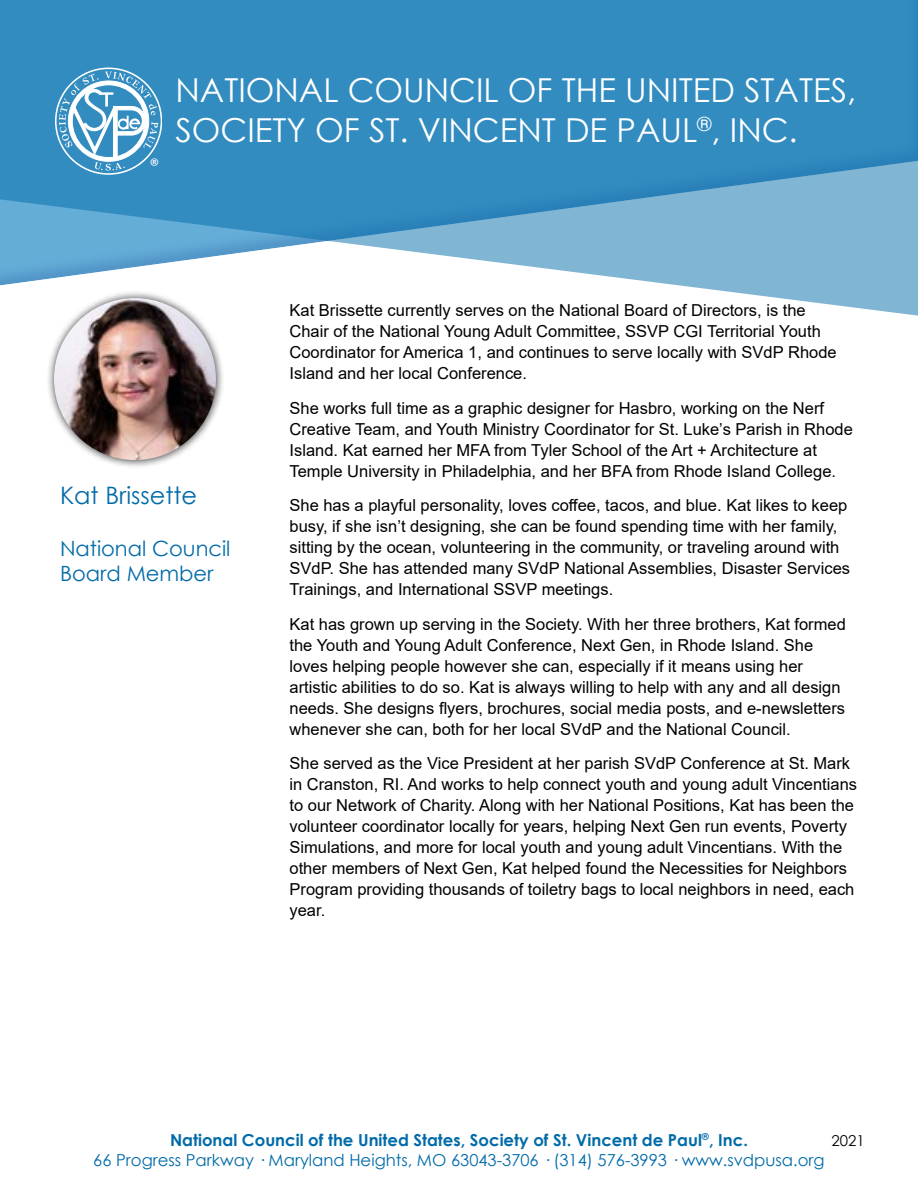
<style>
.page{position:relative;width:918px;height:1188px;background:#fff}
.page>*{position:absolute;margin:0;border:0;box-sizing:border-box;transform-origin:0 0}
.t1{font:33px/39.6px "Century Gothic";color:#fff}
.t2{font:24px "Century Gothic";color:#006ba8}
.t3{font:21px/25.2px "Century Gothic";color:#006ba8}
.t4{font:19.8px "Calibri";color:#fff}
.t5{font:16.5px/21px "Arial";color:#000}
.t6{font:16.5px/19.8px "Century Gothic";color:#006ba8;text-align:center}
.t7{font:15px "Century Gothic";color:#000}
.s1{font-weight:700}
</style>
<div class="page">
<svg style="left:0;top:0;width:918px;height:316px;background:#5ba2cb"></svg>
<svg style="left:55px;top:68px;width:107px;height:107px"></svg>
<div style="left:46px;top:290px;width:179px;height:179px;background:#000;opacity:.75"></div>
<img style="left:54px;top:298px;width:162px;height:162px;border-radius:81px">
<p class="t4" style="left:149px;top:152px;width:12px">®</p>
<h1 class="t1" style="left:176px;top:70px;width:682px">NATIONAL COUNCIL OF THE UNITED STATES,<br>SOCIETY OF ST. VINCENT DE PAUL<sup>®</sup>, INC.</h1>
<h2 class="t2" style="left:60px;top:479px;width:139px">Kat Brissette</h2>
<p class="t3" style="left:60px;top:536px;width:172px">National Council<br>Board Member</p>
<p class="t5" style="left:290px;top:300px;width:549px">Kat Brissette currently serves on the National Board of Directors, is the Chair of the National Young Adult Committee, SSVP CGI Territorial Youth Coordinator for America 1, and continues to serve locally with SVdP Rhode Island and her local Conference.</p>
<p class="t5" style="left:290px;top:397px;width:565px">She works full time as a graphic designer for Hasbro, working on the Nerf Creative Team, and Youth Ministry Coordinator for St. Luke’s Parish in Rhode Island. Kat earned her MFA from Tyler School of the Art + Architecture at Temple University in Philadelphia, and her BFA from Rhode Island College.</p>
<p class="t5" style="left:290px;top:495px;width:562px">She has a playful personality, loves coffee, tacos, and blue. Kat likes to keep busy, if she isn’t designing, she can be found spending time with her family, sitting by the ocean, volunteering in the community, or traveling around with SVdP. She has attended many SVdP National Assemblies, Disaster Services Trainings, and International SSVP meetings.</p>
<p class="t5" style="left:290px;top:613px;width:558px">Kat has grown up serving in the Society. With her three brothers, Kat formed the Youth and Young Adult Conference, Next Gen, in Rhode Island. She loves helping people however she can, especially if it means using her artistic abilities to do so. Kat is always willing to help with any and all design needs. She designs flyers, brochures, social media posts, and e-newsletters whenever she can, both for her local SVdP and the National Council.</p>
<p class="t5" style="left:290px;top:753px;width:569px">She served as the Vice President at her parish SVdP Conference at St. Mark in Cranston, RI. And works to help connect youth and young adult Vincentians to our Network of Charity. Along with her National Positions, Kat has been the volunteer coordinator locally for years, helping Next Gen run events, Poverty Simulations, and more for local youth and young adult Vincentians. With the other members of Next Gen, Kat helped found the Necessities for Neighbors Program providing thousands of toiletry bags to local neighbors in need, each year.</p>
<p class="t6" style="left:93px;top:1130px;width:733px"><span class="s1">National Council of the United States, Society of St. Vincent de Paul</span><sup>®</sup><span class="s1">, Inc.<br></span>66 Progress Parkway · Maryland Heights, MO 63043-3706 · (314) 576-3993 · www.svdpusa.org</p>
<p class="t7" style="left:831px;top:1130px;width:35px">2021</p>
</div>
